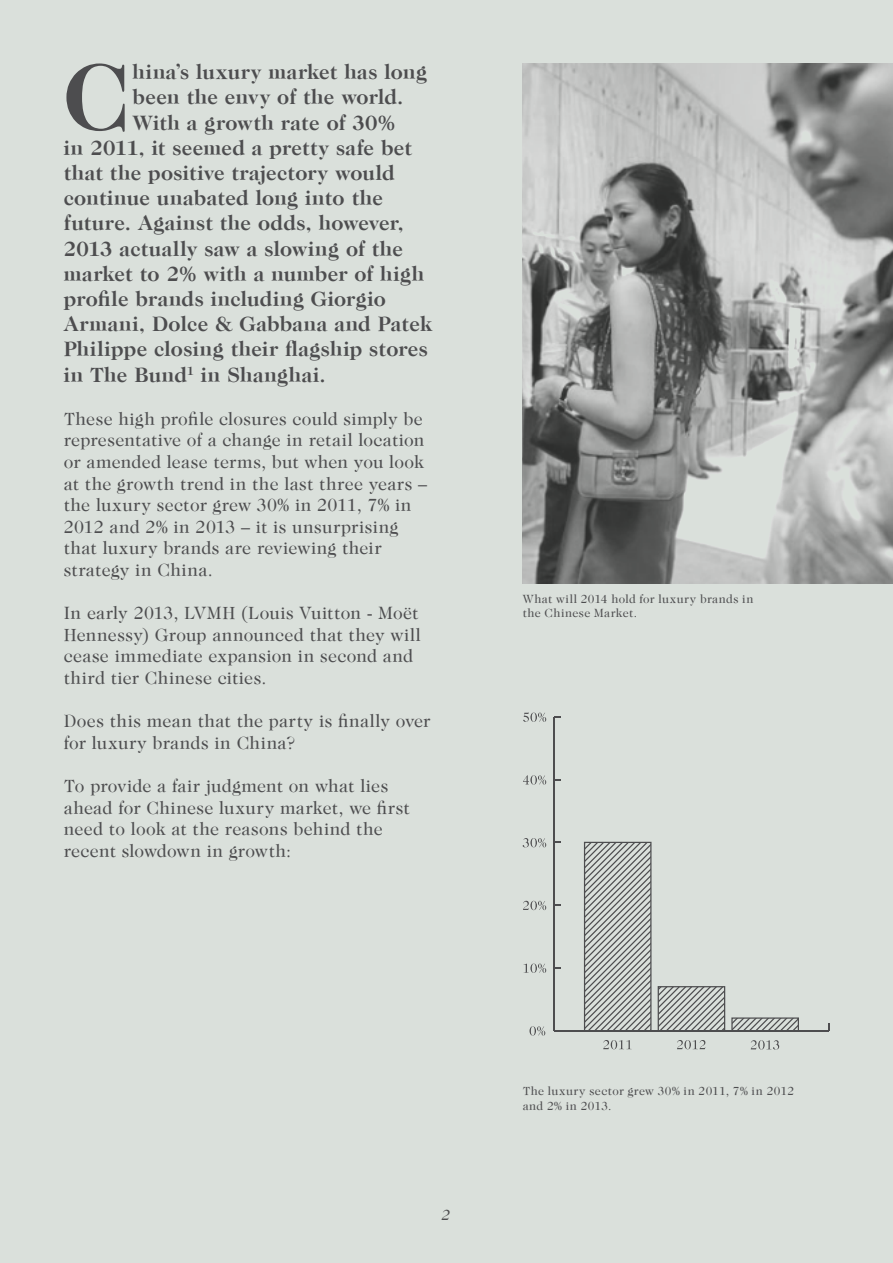
<style>
.page{position:relative;width:893px;height:1263px;background:#dae0db}
.page>*{position:absolute;margin:0;border:0;box-sizing:border-box;transform-origin:0 0}
.t1{font:700 95.1px "Caslon Two Twenty Four LT";color:#4d4d4f}
.t2{font:700 21px "Caslon Two Twenty Four LT";letter-spacing:.02em;color:#4d4d4f}
.t3{font:18px/21.6px "Caslon Two Twenty Four LT";letter-spacing:.015em;color:#4d4d4f}
.t4{font:italic 15px "Caslon Two Twenty Four LT";color:#4d4d4f}
.t5{font:12px/14.4px "Caslon Two Twenty Four LT";letter-spacing:.03em;color:#4d4d4f}
</style>
<div class="page">
<img style="left:523px;top:64px;width:370px;height:519px">
<svg style="left:733px;top:1019px;width:64px;height:10px"></svg>
<div style="left:731px;top:1017px;width:68px;height:14px;border:1px solid #4d4d4f"></div>
<svg style="left:660px;top:988px;width:63px;height:41px"></svg>
<div style="left:658px;top:986px;width:67px;height:45px;border:1px solid #4d4d4f"></div>
<svg style="left:586px;top:844px;width:63px;height:185px"></svg>
<div style="left:584px;top:842px;width:67px;height:189px;border:1px solid #4d4d4f"></div>
<hr style="left:554px;top:1030px;width:275px;height:1px;background:#4d4d4f">
<svg style="left:529px;top:1026px;width:16px;height:10px"></svg>
<svg style="left:523px;top:963px;width:23px;height:10px"></svg>
<svg style="left:523px;top:901px;width:23px;height:9px"></svg>
<svg style="left:603px;top:1040px;width:28px;height:9px"></svg>
<svg style="left:677px;top:1040px;width:28px;height:9px"></svg>
<svg style="left:751px;top:1040px;width:28px;height:9px"></svg>
<svg style="left:523px;top:838px;width:23px;height:9px"></svg>
<svg style="left:523px;top:775px;width:23px;height:10px"></svg>
<svg style="left:523px;top:712px;width:23px;height:10px"></svg>
<hr style="left:554px;top:717px;width:1px;height:314px;background:#4d4d4f">
<svg style="left:555px;top:904px;width:6px;height:2px"></svg>
<h1 class="t1" style="left:64px;top:41px;width:68px">C</h1>
<p class="t2" style="left:133px;top:60px;width:296px">hina’s luxury market has long</p>
<p class="t2" style="left:133px;top:85px;width:272px">been the envy of the world.</p>
<p class="t2" style="left:133px;top:110px;width:264px">With a growth rate of 30%</p>
<p class="t2" style="left:64px;top:135px;width:350px">in 2011, it seemed a pretty safe bet</p>
<p class="t2" style="left:64px;top:160px;width:332px">that the positive trajectory would</p>
<p class="t2" style="left:64px;top:186px;width:321px">continue unabated long into the</p>
<p class="t2" style="left:64px;top:211px;width:341px">future. Against the odds, however,</p>
<p class="t2" style="left:64px;top:236px;width:341px">2013 actually saw a slowing of the</p>
<p class="t2" style="left:64px;top:261px;width:362px">market to 2% with a number of high</p>
<p class="t2" style="left:64px;top:286px;width:324px">profile brands including Giorgio</p>
<p class="t2" style="left:64px;top:312px;width:370px">Armani, Dolce &amp; Gabbana and Patek</p>
<p class="t2" style="left:64px;top:337px;width:366px">Philippe closing their flagship stores</p>
<p class="t2" style="left:64px;top:362px;width:264px">in The Bund<sup>1</sup> in Shanghai.</p>
<p class="t3" style="left:64px;top:408px;width:365px">These high profile closures could simply be representative of a change in retail location or amended lease terms, but when you look at the growth trend in the last three years – the luxury sector grew 30% in 2011, 7% in 2012 and 2% in 2013 – it is unsurprising that luxury brands are reviewing their strategy in China.</p>
<p class="t3" style="left:64px;top:602px;width:358px">In early 2013, LVMH (Louis Vuitton - Moët Hennessy) Group announced that they will cease immediate expansion in second and third tier Chinese cities.</p>
<p class="t3" style="left:64px;top:710px;width:368px">Does this mean that the party is finally over for luxury brands in China?</p>
<p class="t3" style="left:64px;top:775px;width:348px">To provide a fair judgment on what lies ahead for Chinese luxury market, we first need to look at the reasons behind the recent slowdown in growth:</p>
<p class="t5" style="left:523px;top:592px;width:232px">What will 2014 hold for luxury brands in the Chinese Market.</p>
<p class="t4" style="left:442px;top:1206px;width:10px">2</p>
<p class="t5" style="left:523px;top:1084px;width:273px">The luxury sector grew 30% in 2011, 7% in 2012 and 2% in 2013.</p>
</div>
